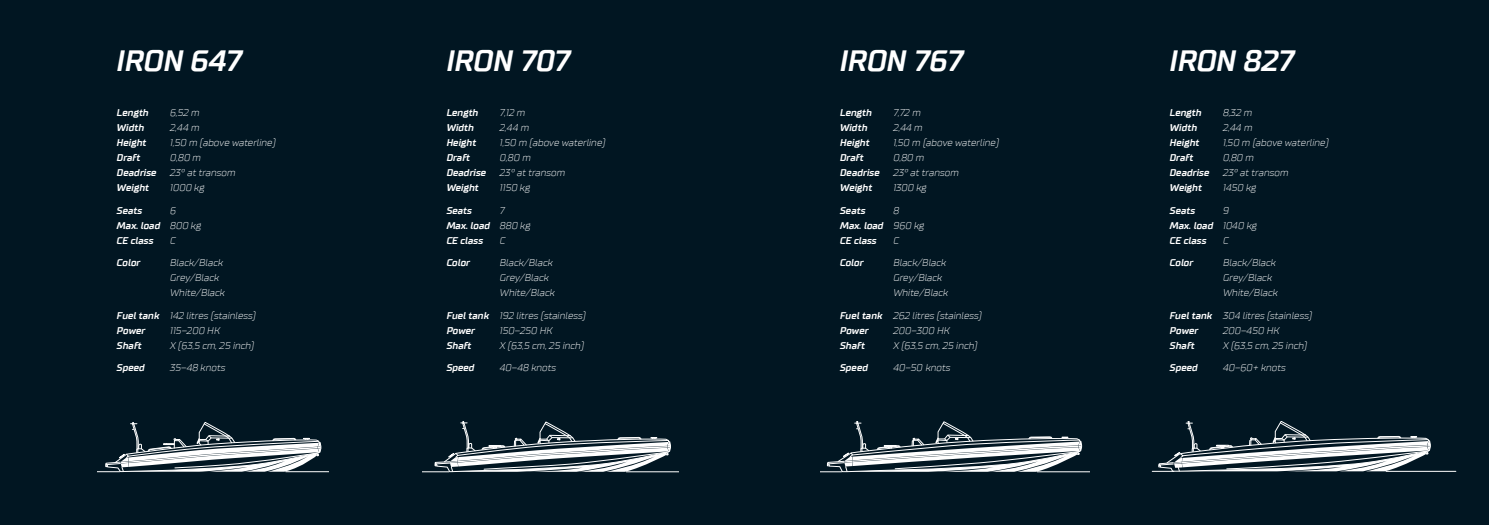
<style>
.page{position:relative;width:1489px;height:525px;background:#fff}
.page>*{position:absolute;margin:0;border:0;box-sizing:border-box;transform-origin:0 0}
.t1{font:italic 700 30px "TT Supermolot";color:#fff}
.t2{font:italic 300 10px "TT Supermolot";color:#fff}
.t3{font:italic 700 10px "TT Supermolot";color:#fff}
.s1{font-weight:300}
.s2{font-weight:700}
</style>
<div class="page">
<div style="left:0;top:0;width:1488px;height:524px;background:#011622"></div>
<hr style="left:286px;top:471px;width:42px;height:1px;background:#fff">
<svg style="left:97px;top:422px;width:224px;height:50px"></svg>
<svg style="left:820px;top:421px;width:261px;height:51px"></svg>
<hr style="left:1037px;top:471px;width:52px;height:1px;background:#fff">
<svg style="left:1152px;top:421px;width:278px;height:51px"></svg>
<hr style="left:1385px;top:471px;width:70px;height:1px;background:#fff">
<svg style="left:422px;top:421px;width:249px;height:51px"></svg>
<hr style="left:626px;top:471px;width:52px;height:1px;background:#fff">
<p class="t1" style="left:117px;top:43px;width:126px">IRON 647</p>
<p class="t1" style="left:446px;top:43px;width:125px">IRON 707</p>
<p class="t1" style="left:840px;top:43px;width:124px">IRON 767</p>
<p class="t1" style="left:1169px;top:43px;width:126px">IRON 827</p>
<p class="t3" style="left:117px;top:106px;width:33px">Length</p>
<p class="t2" style="left:170px;top:107px;width:31px">6,52 m</p>
<p class="t3" style="left:117px;top:121px;width:29px">Width</p>
<p class="t2" style="left:170px;top:122px;width:31px">2,44 m</p>
<p class="t3" style="left:117px;top:136px;width:31px">Height</p>
<p class="t2" style="left:170px;top:137px;width:107px">1,50 m (above waterline)</p>
<p class="t3" style="left:117px;top:151px;width:25px">Draft</p>
<p class="t2" style="left:170px;top:152px;width:33px">0,80 m</p>
<p class="t3" style="left:117px;top:166px;width:41px">Deadrise</p>
<p class="t2" style="left:170px;top:167px;width:67px">23° at transom</p>
<p class="t3" style="left:117px;top:181px;width:34px">Weight</p>
<p class="t2" style="left:170px;top:182px;width:36px">1000 kg</p>
<p class="t3" style="left:117px;top:204px;width:27px">Seats</p>
<p class="t2" style="left:170px;top:204px;width:8px">6</p>
<p class="t3" style="left:117px;top:219px;width:86px">Max. load <span class="s1">800 kg</span></p>
<p class="t3" style="left:117px;top:234px;width:38px">CE class</p>
<p class="t2" style="left:170px;top:234px;width:7px">C</p>
<p class="t3" style="left:117px;top:256px;width:25px">Color</p>
<p class="t2" style="left:170px;top:257px;width:54px">Black/Black</p>
<p class="t2" style="left:170px;top:272px;width:50px">Grey/Black</p>
<p class="t2" style="left:170px;top:287px;width:56px">White/Black</p>
<p class="t2" style="left:117px;top:309px;width:140px"><span class="s2">Fuel tank</span> 142 litres (stainless)</p>
<p class="t3" style="left:117px;top:324px;width:30px">Power</p>
<p class="t2" style="left:170px;top:324px;width:51px">115–200 HK</p>
<p class="t3" style="left:117px;top:339px;width:26px">Shaft</p>
<p class="t2" style="left:170px;top:339px;width:86px">X (63,5 cm, 25 inch)</p>
<p class="t3" style="left:117px;top:361px;width:29px">Speed</p>
<p class="t2" style="left:170px;top:362px;width:57px">35–48 knots</p>
<p class="t3" style="left:1169px;top:106px;width:33px">Length</p>
<p class="t2" style="left:1222px;top:107px;width:31px">8,32 m</p>
<p class="t3" style="left:1169px;top:121px;width:29px">Width</p>
<p class="t2" style="left:1222px;top:122px;width:31px">2,44 m</p>
<p class="t3" style="left:1169px;top:136px;width:31px">Height</p>
<p class="t2" style="left:1222px;top:137px;width:107px">1,50 m (above waterline)</p>
<p class="t3" style="left:1169px;top:151px;width:25px">Draft</p>
<p class="t2" style="left:1222px;top:152px;width:33px">0,80 m</p>
<p class="t3" style="left:1169px;top:166px;width:41px">Deadrise</p>
<p class="t2" style="left:1222px;top:167px;width:67px">23° at transom</p>
<p class="t3" style="left:1169px;top:181px;width:34px">Weight</p>
<p class="t2" style="left:1222px;top:182px;width:35px">1450 kg</p>
<p class="t3" style="left:1169px;top:204px;width:27px">Seats</p>
<p class="t2" style="left:1222px;top:204px;width:7px">9</p>
<p class="t3" style="left:1169px;top:219px;width:88px">Max. load <span class="s1">1040 kg</span></p>
<p class="t3" style="left:1169px;top:234px;width:38px">CE class</p>
<p class="t2" style="left:1222px;top:234px;width:7px">C</p>
<p class="t3" style="left:1169px;top:256px;width:25px">Color</p>
<p class="t2" style="left:1222px;top:257px;width:54px">Black/Black</p>
<p class="t2" style="left:1222px;top:272px;width:50px">Grey/Black</p>
<p class="t2" style="left:1222px;top:287px;width:56px">White/Black</p>
<p class="t2" style="left:1169px;top:309px;width:144px"><span class="s2">Fuel tank</span> 304 litres (stainless)</p>
<p class="t3" style="left:1169px;top:324px;width:30px">Power</p>
<p class="t2" style="left:1222px;top:324px;width:58px">200–450 HK</p>
<p class="t3" style="left:1169px;top:339px;width:26px">Shaft</p>
<p class="t2" style="left:1222px;top:339px;width:86px">X (63,5 cm, 25 inch)</p>
<p class="t3" style="left:1169px;top:361px;width:29px">Speed</p>
<p class="t2" style="left:1222px;top:362px;width:64px">40–60+ knots</p>
<p class="t3" style="left:446px;top:106px;width:33px">Length</p>
<p class="t2" style="left:500px;top:107px;width:27px">7,12 m</p>
<p class="t3" style="left:446px;top:121px;width:29px">Width</p>
<p class="t2" style="left:500px;top:122px;width:31px">2,44 m</p>
<p class="t3" style="left:446px;top:136px;width:31px">Height</p>
<p class="t2" style="left:500px;top:137px;width:107px">1,50 m (above waterline)</p>
<p class="t3" style="left:446px;top:151px;width:25px">Draft</p>
<p class="t2" style="left:500px;top:152px;width:32px">0,80 m</p>
<p class="t3" style="left:446px;top:166px;width:41px">Deadrise</p>
<p class="t2" style="left:500px;top:167px;width:67px">23° at transom</p>
<p class="t3" style="left:446px;top:181px;width:34px">Weight</p>
<p class="t2" style="left:500px;top:182px;width:32px">1150 kg</p>
<p class="t3" style="left:446px;top:204px;width:27px">Seats</p>
<p class="t2" style="left:500px;top:204px;width:6px">7</p>
<p class="t3" style="left:446px;top:219px;width:85px">Max. load <span class="s1">880 kg</span></p>
<p class="t3" style="left:446px;top:234px;width:38px">CE class</p>
<p class="t2" style="left:500px;top:234px;width:7px">C</p>
<p class="t3" style="left:446px;top:256px;width:25px">Color</p>
<p class="t2" style="left:500px;top:257px;width:54px">Black/Black</p>
<p class="t2" style="left:500px;top:272px;width:50px">Grey/Black</p>
<p class="t2" style="left:500px;top:287px;width:56px">White/Black</p>
<p class="t2" style="left:446px;top:309px;width:141px"><span class="s2">Fuel tank</span> 192 litres (stainless)</p>
<p class="t3" style="left:446px;top:324px;width:30px">Power</p>
<p class="t2" style="left:500px;top:324px;width:54px">150–250 HK</p>
<p class="t3" style="left:446px;top:339px;width:26px">Shaft</p>
<p class="t2" style="left:500px;top:339px;width:86px">X (63,5 cm, 25 inch)</p>
<p class="t3" style="left:446px;top:361px;width:29px">Speed</p>
<p class="t2" style="left:500px;top:362px;width:58px">40–48 knots</p>
<p class="t3" style="left:840px;top:106px;width:33px">Length</p>
<p class="t2" style="left:893px;top:107px;width:29px">7,72 m</p>
<p class="t3" style="left:840px;top:121px;width:29px">Width</p>
<p class="t2" style="left:893px;top:122px;width:31px">2,44 m</p>
<p class="t3" style="left:840px;top:136px;width:31px">Height</p>
<p class="t2" style="left:893px;top:137px;width:107px">1,50 m (above waterline)</p>
<p class="t3" style="left:840px;top:151px;width:25px">Draft</p>
<p class="t2" style="left:893px;top:152px;width:33px">0,80 m</p>
<p class="t3" style="left:840px;top:166px;width:41px">Deadrise</p>
<p class="t2" style="left:893px;top:167px;width:67px">23° at transom</p>
<p class="t3" style="left:840px;top:181px;width:34px">Weight</p>
<p class="t2" style="left:893px;top:182px;width:35px">1300 kg</p>
<p class="t3" style="left:840px;top:204px;width:27px">Seats</p>
<p class="t2" style="left:893px;top:204px;width:7px">8</p>
<p class="t3" style="left:840px;top:219px;width:86px">Max. load <span class="s1">960 kg</span></p>
<p class="t3" style="left:840px;top:234px;width:38px">CE class</p>
<p class="t2" style="left:893px;top:234px;width:7px">C</p>
<p class="t3" style="left:840px;top:256px;width:25px">Color</p>
<p class="t2" style="left:893px;top:257px;width:54px">Black/Black</p>
<p class="t2" style="left:893px;top:272px;width:50px">Grey/Black</p>
<p class="t2" style="left:893px;top:287px;width:56px">White/Black</p>
<p class="t2" style="left:840px;top:309px;width:143px"><span class="s2">Fuel tank</span> 262 litres (stainless)</p>
<p class="t3" style="left:840px;top:324px;width:30px">Power</p>
<p class="t2" style="left:893px;top:324px;width:58px">200–300 HK</p>
<p class="t3" style="left:840px;top:339px;width:26px">Shaft</p>
<p class="t2" style="left:893px;top:339px;width:86px">X (63,5 cm, 25 inch)</p>
<p class="t3" style="left:840px;top:361px;width:29px">Speed</p>
<p class="t2" style="left:893px;top:362px;width:59px">40–50 knots</p>
</div>
